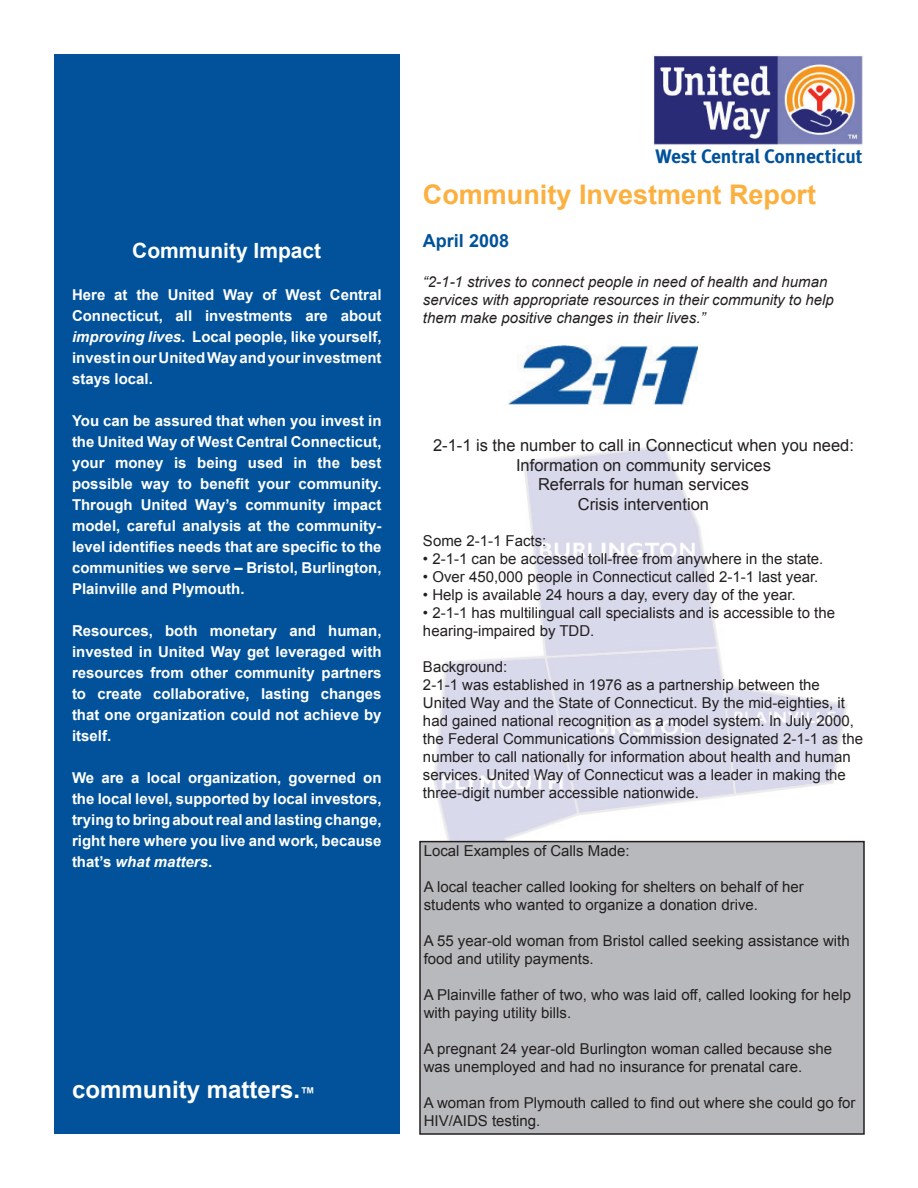
<style>
.page{position:relative;width:918px;height:1188px;background:#fff}
.page>*{position:absolute;margin:0;border:0;box-sizing:border-box;transform-origin:0 0}
.t1{font:700 27px "Arial";color:#fbb03f}
.t2{font:700 24px "Arial";color:#fff}
.t3{font:700 21px "Arial";color:#fff}
.t4{font:19.5px "Meta Bold LF";color:#01529a}
.t5{font:700 18px "Arial";color:#01529a}
.t6{font:16.5px/19.8px "Arial";color:#231f20;text-align:center}
.t7{font:15px/18px "Arial";color:#231f20}
.t8{font:700 15px/21px "Arial";color:#fff;text-align:justify}
.t9{font:italic 15px/18px "Arial";color:#231f20}
.s1{font-style:italic}
.s2{font-size:15px}
</style>
<div class="page">
<img style="left:434px;top:446px;width:414px;height:395px">
<div style="left:54px;top:54px;width:346px;height:1080px;background:#01529a"></div>
<img style="left:653px;top:54px;width:210px;height:91px">
<img style="left:508px;top:345px;width:189px;height:60px">
<div style="left:420px;top:842px;width:444px;height:292px;background:#b8b9bc"></div>
<div style="left:419px;top:841px;width:446px;height:294px;border:2px solid #231f20"></div>
<h3 class="t3" style="left:132px;top:237px;width:191px">Community Impact</h3>
<p class="t8" style="left:72px;top:285px;width:311px">Here at the United Way of West Central Connecticut, all investments are about <span class="s1">improving lives</span>. Local people, like yourself, invest in our United Way and your investment stays local.</p>
<p class="t8" style="left:72px;top:411px;width:311px">You can be assured that when you invest in the United Way of West Central Connecticut, your money is being used in the best possible way to benefit your community.<br>Through United Way’s community impact model, careful analysis at the community&shy;level identifies needs that are specific to the communities we serve – Bristol, Burlington, Plainville and Plymouth.</p>
<p class="t8" style="left:72px;top:621px;width:311px">Resources, both monetary and human, invested in United Way get leveraged with resources from other community partners to create collaborative, lasting changes that one organization could not achieve by itself.</p>
<p class="t8" style="left:72px;top:768px;width:311px">We are a local organization, governed on the local level, supported by local investors, trying to bring about real and lasting change, right here where you live and work, because that’s <span class="s1">what matters</span>.</p>
<h2 class="t2" style="left:72px;top:1074px;width:245px">community matters.<span class="s2">™</span></h2>
<h3 class="t4" style="left:656px;top:145px;width:209px">West Central Connecticut</h3>
<h1 class="t1" style="left:423px;top:177px;width:395px">Community Investment Report</h1>
<p class="t5" style="left:423px;top:229px;width:88px">April 2008</p>
<p class="t9" style="left:423px;top:273px;width:412px">“2-1-1 strives to connect people in need of health and human services with appropriate resources in their community to help them make positive changes in their lives.”</p>
<p class="t6" style="left:433px;top:435px;width:422px">2-1-1 is the number to call in Connecticut when you need:<br>Information on community services<br>Referrals for human services<br>Crisis intervention</p>
<p class="t7" style="left:423px;top:532px;width:125px">Some 2-1-1 Facts:</p>
<p class="t7" style="left:423px;top:550px;width:402px">• 2-1-1 can be accessed toll-free from anywhere in the state.</p>
<p class="t7" style="left:423px;top:568px;width:397px">• Over 450,000 people in Connecticut called 2-1-1 last year.</p>
<p class="t7" style="left:423px;top:586px;width:374px">• Help is available 24 hours a day, every day of the year.</p>
<p class="t7" style="left:423px;top:604px;width:414px">• 2-1-1 has multilingual call specialists and is accessible to the hearing-impaired by TDD.</p>
<p class="t7" style="left:423px;top:658px;width:442px">Background:<br>2-1-1 was established in 1976 as a partnership between the United Way and the State of Connecticut. By the mid-eighties, it had gained national recognition as a model system. In July 2000, the Federal Communications Commission designated 2-1-1 as the number to call nationally for information about health and human services. United Way of Connecticut was a leader in making the three-digit number accessible nationwide.</p>
<p class="t7" style="left:424px;top:842px;width:207px">Local Examples of Calls Made:</p>
<p class="t7" style="left:424px;top:878px;width:382px">A local teacher called looking for shelters on behalf of her students who wanted to organize a donation drive.</p>
<p class="t7" style="left:424px;top:932px;width:427px">A 55 year-old woman from Bristol called seeking assistance with food and utility payments.</p>
<p class="t7" style="left:424px;top:986px;width:429px">A Plainville father of two, who was laid off, called looking for help with paying utility bills.</p>
<p class="t7" style="left:424px;top:1040px;width:410px">A pregnant 24 year-old Burlington woman called because she was unemployed and had no insurance for prenatal care.</p>
<p class="t7" style="left:424px;top:1094px;width:433px">A woman from Plymouth called to find out where she could go for<br>HIV/AIDS testing.</p>
</div>
